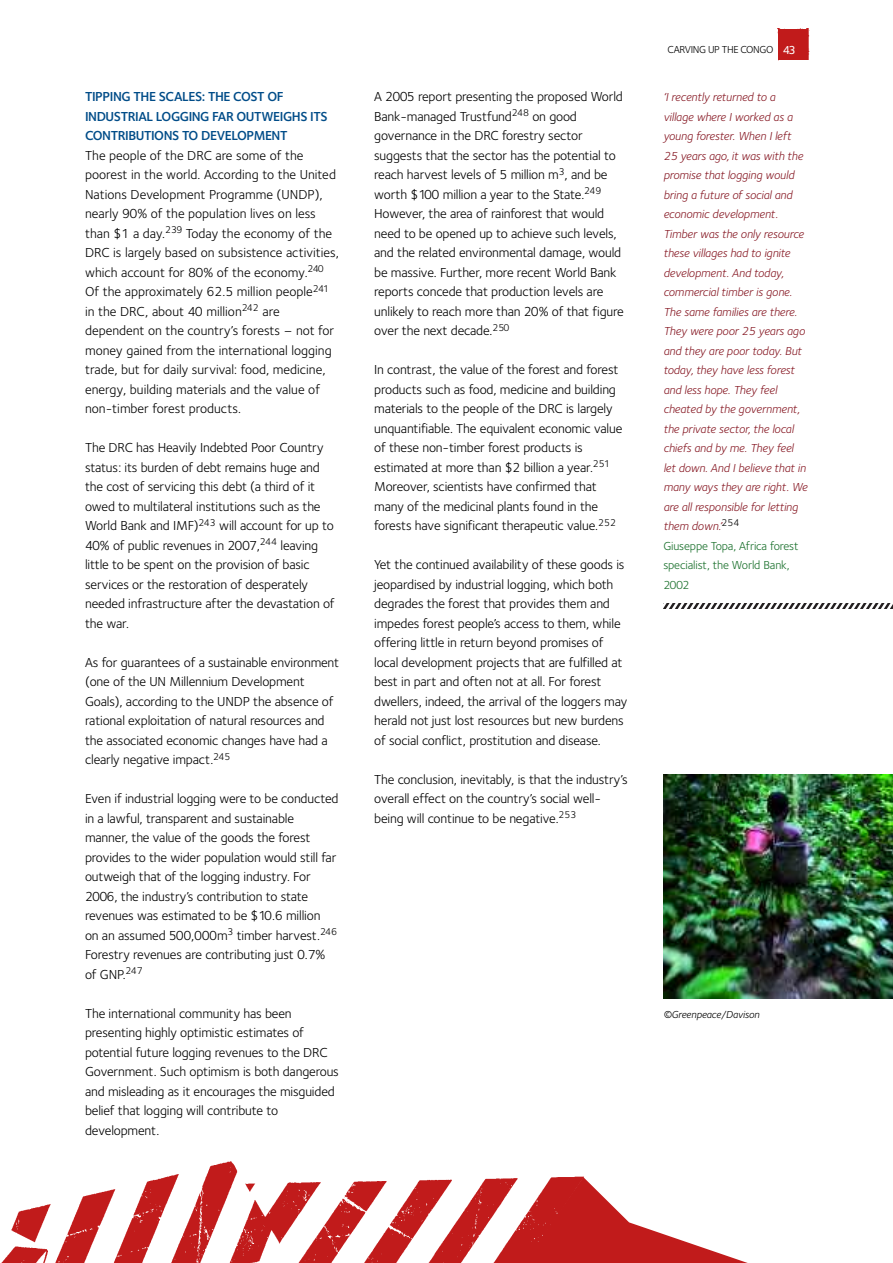
<style>
.page{position:relative;width:893px;height:1263px;background:#fff}
.page>*{position:absolute;margin:0;border:0;box-sizing:border-box;transform-origin:0 0}
.t1{font:13.5px/19.5px "Foundry Sterling";letter-spacing:-.01em;color:#000}
.t2{font:600 13.5px/19.5px "Foundry Sterling";letter-spacing:-.03em;color:#004c88}
.t3{font:italic 12px/19.5px "Foundry Sterling";letter-spacing:-.01em;color:#871a25}
.t4{font:500 12px "Foundry Sterling";color:#fff}
.t5{font:italic 10.5px "Foundry Sterling";letter-spacing:-.01em;color:#000}
.t6{font:10.5px "Foundry Sterling";letter-spacing:-.035em;color:#000}
.s1{font-style:normal;color:#1a702c}
</style>
<div class="page">
<div style="left:778px;top:30px;width:30px;height:30px;background:#c11b1b"></div>
<img style="left:778px;top:28px;width:30px;height:2px">
<img style="left:806px;top:29px;width:4px;height:31px">
<img style="left:663px;top:774px;width:230px;height:224px">
<svg style="left:663px;top:604px;width:230px;height:4px"></svg>
<img style="left:1px;top:1161px;width:583px;height:102px">
<svg style="left:515px;top:1177px;width:233px;height:86px"></svg>
<p class="t2" style="left:85px;top:88px;width:244px">TIPPING THE SCALES: THE COST OF<br>INDUSTRIAL LOGGING FAR OUTWEIGHS ITS<br>CONTRIBUTIONS TO DEVELOPMENT</p>
<p class="t1" style="left:85px;top:146px;width:255px">The people of the DRC are some of the poorest in the world. According to the United Nations Development Programme (UNDP), nearly 90% of the population lives on less than $1 a day.<sup>239</sup> Today the economy of the DRC is largely based on subsistence activities, which account for 80% of the economy.<sup>240<br></sup>Of the approximately 62.5 million people<sup>241 </sup>in the DRC, about 40 million<sup>242</sup> are dependent on the country’s forests – not for money gained from the international logging trade, but for daily survival: food, medicine, energy, building materials and the value of non-timber forest products.</p>
<p class="t1" style="left:85px;top:439px;width:251px">The DRC has Heavily Indebted Poor Country status: its burden of debt remains huge and the cost of servicing this debt (a third of it owed to multilateral institutions such as the World Bank and IMF)<sup>243</sup> will account for up to 40% of public revenues in 2007,<sup>244</sup> leaving little to be spent on the provision of basic services or the restoration of desperately needed infrastructure after the devastation of the war.</p>
<p class="t1" style="left:85px;top:653px;width:256px">As for guarantees of a sustainable environment (one of the UN Millennium Development Goals), according to the UNDP the absence of rational exploitation of natural resources and the associated economic changes have had a clearly negative impact.<sup>245</sup></p>
<p class="t1" style="left:85px;top:790px;width:255px">Even if industrial logging were to be conducted in a lawful, transparent and sustainable manner, the value of the goods the forest provides to the wider population would still far outweigh that of the logging industry. For 2006, the industry’s contribution to state revenues was estimated to be $10.6 million<br>on an assumed 500,000m<sup>3</sup> timber harvest.<sup>246<br></sup>Forestry revenues are contributing just 0.7% of GNP.<sup>247</sup></p>
<p class="t1" style="left:85px;top:1004px;width:255px">The international community has been presenting highly optimistic estimates of potential future logging revenues to the DRC Government. Such optimism is both dangerous and misleading as it encourages the misguided belief that logging will contribute to development.</p>
<p class="t1" style="left:374px;top:88px;width:251px">A 2005 report presenting the proposed World Bank-managed Trustfund<sup>248</sup> on good governance in the DRC forestry sector suggests that the sector has the potential to reach harvest levels of 5 million m<sup>3</sup>, and be worth $100 million a year to the State.<sup>249<br></sup>However, the area of rainforest that would need to be opened up to achieve such levels, and the related environmental damage, would be massive. Further, more recent World Bank reports concede that production levels are unlikely to reach more than 20% of that figure over the next decade.<sup>250</sup></p>
<p class="t1" style="left:374px;top:361px;width:250px">In contrast, the value of the forest and forest products such as food, medicine and building materials to the people of the DRC is largely unquantifiable. The equivalent economic value of these non-timber forest products is estimated at more than $2 billion a year.<sup>251<br></sup>Moreover, scientists have confirmed that many of the medicinal plants found in the forests have significant therapeutic value.<sup>252</sup></p>
<p class="t1" style="left:374px;top:556px;width:255px">Yet the continued availability of these goods is jeopardised by industrial logging, which both degrades the forest that provides them and impedes forest people’s access to them, while offering little in return beyond promises of local development projects that are fulfilled at best in part and often not at all. For forest dwellers, indeed, the arrival of the loggers may herald not just lost resources but new burdens of social conflict, prostitution and disease.</p>
<p class="t1" style="left:374px;top:770px;width:255px">The conclusion, inevitably, is that the industry’s overall effect on the country’s social well&shy;being will continue to be negative.<sup>253</sup></p>
<p class="t6" style="left:667px;top:46px;width:107px">CARVING UP THE CONGO</p>
<p class="t4" style="left:783px;top:45px;width:15px">43</p>
<p class="t3" style="left:663px;top:88px;width:146px">‘I recently returned to a village where I worked as a young forester. When I left<br>25 years ago, it was with the promise that logging would bring a future of social and economic development.<br>Timber was the only resource these villages had to ignite development. And today, commercial timber is gone.<br>The same families are there.<br>They were poor 25 years ago and they are poor today. But today, they have less forest and less hope. They feel cheated by the government, the private sector, the local chiefs and by me. They feel let down. And I believe that in many ways they are right. We are all responsible for letting them down.’<sup>254<br></sup><span class="s1">Giuseppe Topa, Africa forest specialist, the World Bank,<br>2002</span></p>
<p class="t5" style="left:663px;top:1010px;width:98px">©Greenpeace/Davison</p>
</div>
